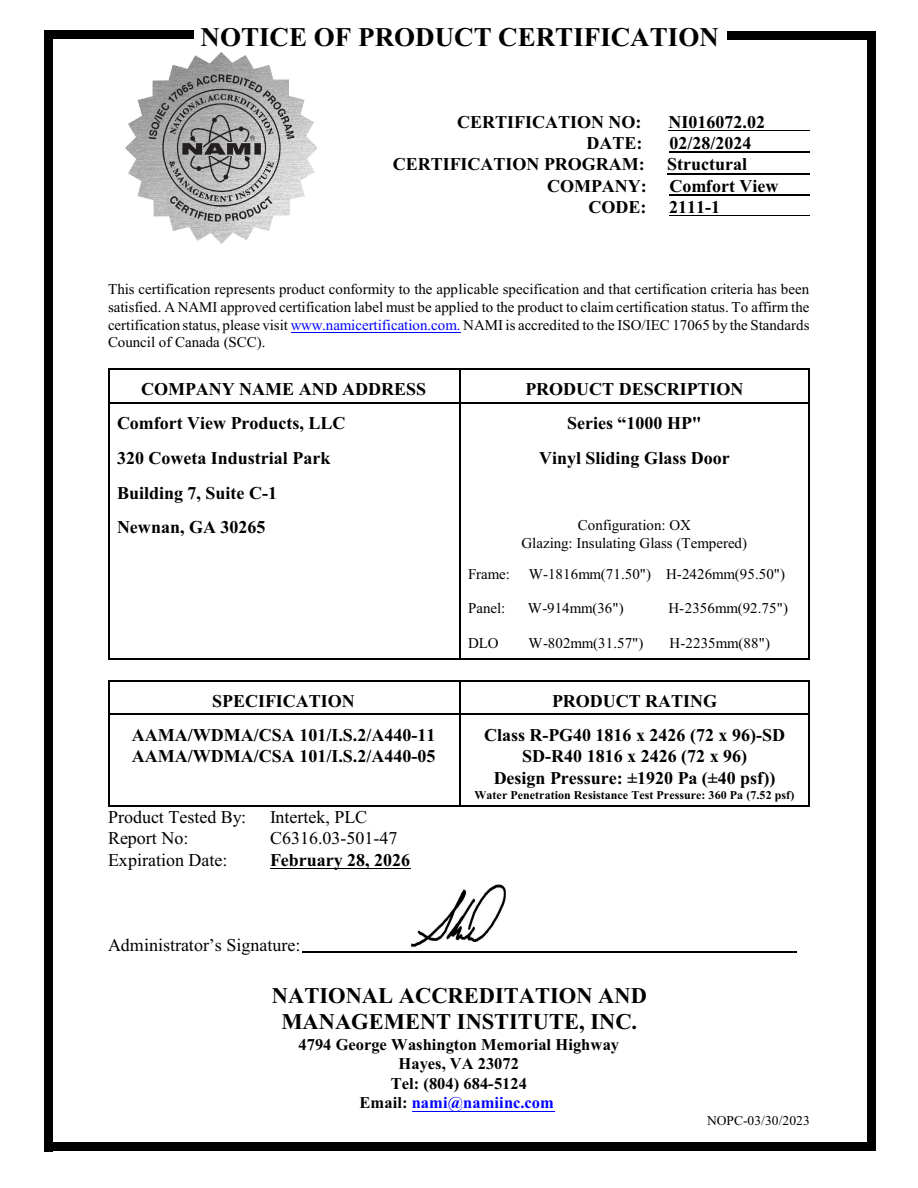
<style>
.page{position:relative;width:918px;height:1188px;background:#fff}
.page>*{position:absolute;margin:0;border:0;box-sizing:border-box;transform-origin:0 0}
.t1{font:700 27px "Times New Roman";color:#000}
.t2{font:700 22.5px/26.2px "Times New Roman";color:#000;text-align:center}
.t3{font:700 18px/21.3px "Times New Roman";color:#000}
.t4{font:18px "Times New Roman";color:#000}
.t5{font:700 16.5px/19.5px "Times New Roman";color:#000;text-align:center}
.t6{font:15px/17.7px "Times New Roman";color:#000;text-align:justify}
.t7{font:13.5px "Times New Roman";letter-spacing:.005em;color:#000}
.t8{font:700 12px "Times New Roman";letter-spacing:.005em;color:#000}
.s1{color:#00f}
</style>
<div class="page">
<hr style="left:108px;top:369px;width:351px;height:1px;background:#000">
<hr style="left:108px;top:370px;width:1px;height:33px;background:#000">
<hr style="left:108px;top:402px;width:351px;height:1px;background:#000">
<hr style="left:809px;top:369px;width:1px;height:34px;background:#000">
<hr style="left:459px;top:369px;width:351px;height:1px;background:#000">
<hr style="left:459px;top:370px;width:1px;height:33px;background:#000">
<hr style="left:459px;top:402px;width:349px;height:1px;background:#000">
<hr style="left:108px;top:403px;width:1px;height:35px;background:#000">
<hr style="left:809px;top:403px;width:1px;height:35px;background:#000">
<hr style="left:459px;top:403px;width:1px;height:35px;background:#000">
<hr style="left:108px;top:438px;width:1px;height:34px;background:#000">
<hr style="left:809px;top:438px;width:1px;height:34px;background:#000">
<hr style="left:459px;top:438px;width:1px;height:34px;background:#000">
<hr style="left:108px;top:472px;width:1px;height:35px;background:#000">
<hr style="left:809px;top:472px;width:1px;height:35px;background:#000">
<hr style="left:459px;top:472px;width:1px;height:35px;background:#000">
<hr style="left:108px;top:507px;width:1px;height:48px;background:#000">
<hr style="left:809px;top:507px;width:1px;height:48px;background:#000">
<hr style="left:459px;top:507px;width:1px;height:48px;background:#000">
<hr style="left:108px;top:556px;width:1px;height:34px;background:#000">
<hr style="left:809px;top:556px;width:1px;height:34px;background:#000">
<hr style="left:459px;top:556px;width:1px;height:34px;background:#000">
<hr style="left:108px;top:590px;width:1px;height:35px;background:#000">
<hr style="left:809px;top:590px;width:1px;height:35px;background:#000">
<hr style="left:459px;top:590px;width:1px;height:35px;background:#000">
<hr style="left:108px;top:658px;width:351px;height:1px;background:#000">
<hr style="left:108px;top:625px;width:1px;height:33px;background:#000">
<hr style="left:809px;top:625px;width:1px;height:34px;background:#000">
<hr style="left:459px;top:658px;width:351px;height:1px;background:#000">
<hr style="left:459px;top:625px;width:1px;height:33px;background:#000">
<hr style="left:108px;top:681px;width:351px;height:1px;background:#000">
<hr style="left:108px;top:682px;width:1px;height:33px;background:#000">
<hr style="left:108px;top:714px;width:351px;height:1px;background:#000">
<hr style="left:809px;top:681px;width:1px;height:34px;background:#000">
<hr style="left:459px;top:681px;width:351px;height:1px;background:#000">
<hr style="left:459px;top:682px;width:1px;height:33px;background:#000">
<hr style="left:459px;top:714px;width:349px;height:1px;background:#000">
<hr style="left:108px;top:805px;width:351px;height:1px;background:#000">
<hr style="left:108px;top:715px;width:1px;height:90px;background:#000">
<hr style="left:809px;top:715px;width:1px;height:91px;background:#000">
<hr style="left:459px;top:805px;width:351px;height:1px;background:#000">
<hr style="left:459px;top:715px;width:1px;height:90px;background:#000">
<img style="left:125px;top:52px;width:193px;height:192px">
<hr style="left:669px;top:130px;width:141px;height:1px;background:#000">
<hr style="left:669px;top:152px;width:141px;height:1px;background:#000">
<hr style="left:667px;top:173px;width:143px;height:1px;background:#000">
<hr style="left:669px;top:194px;width:141px;height:1px;background:#000">
<hr style="left:669px;top:215px;width:141px;height:1px;background:#000">
<hr style="left:291px;top:332px;width:170px;height:1px;background:#00f">
<hr style="left:270px;top:868px;width:140px;height:1px;background:#000">
<hr style="left:412px;top:1111px;width:142px;height:1px;background:#00f">
<div style="left:867px;top:32px;width:8px;height:1119px;background:#000"></div>
<div style="left:728px;top:32px;width:147px;height:8px;background:#000"></div>
<div style="left:44px;top:31px;width:9px;height:1120px;background:#000"></div>
<div style="left:44px;top:30px;width:150px;height:9px;background:#000"></div>
<hr style="left:302px;top:951px;width:494px;height:2px;background:#000">
<div style="left:44px;top:1142px;width:831px;height:9px;background:#000"></div>
<img style="left:411px;top:884px;width:95px;height:63px">
<h1 class="t1" style="left:201px;top:28px;width:520px">NOTICE OF PRODUCT CERTIFICATION</h1>
<p class="t3" style="left:457px;top:113px;width:186px">CERTIFICATION NO:</p>
<p class="t3" style="left:669px;top:113px;width:98px">NI016072.02</p>
<p class="t3" style="left:586px;top:134px;width:57px">DATE:</p>
<p class="t3" style="left:669px;top:134px;width:84px">02/28/2024</p>
<p class="t3" style="left:393px;top:155px;width:254px">CERTIFICATION PROGRAM:</p>
<p class="t3" style="left:667px;top:155px;width:81px">Structural</p>
<p class="t3" style="left:547px;top:177px;width:101px">COMPANY:</p>
<p class="t3" style="left:669px;top:177px;width:111px">Comfort View</p>
<p class="t3" style="left:589px;top:198px;width:59px">CODE:</p>
<p class="t3" style="left:669px;top:198px;width:52px">2111-1</p>
<p class="t6" style="left:108px;top:282px;width:703px">This certification represents product conformity to the applicable specification and that certification criteria has been satisfied. A NAMI approved certification label must be applied to the product to claim certification status. To affirm the certification status, please visit <span class="s1">www.namicertification.com.</span> NAMI is accredited to the ISO/IEC 17065 by the Standards Council of Canada (SCC).</p>
<p class="t3" style="left:141px;top:380px;width:287px">COMPANY NAME AND ADDRESS</p>
<p class="t3" style="left:525px;top:380px;width:220px">PRODUCT DESCRIPTION</p>
<p class="t3" style="left:117px;top:415px;width:230px">Comfort View Products, LLC</p>
<p class="t3" style="left:567px;top:415px;width:136px">Series “1000 HP"</p>
<p class="t3" style="left:117px;top:449px;width:215px">320 Coweta Industrial Park</p>
<p class="t3" style="left:539px;top:449px;width:192px">Vinyl Sliding Glass Door</p>
<p class="t3" style="left:117px;top:477px;width:162px;line-height:34.5px">Building 7, Suite C-1<br>Newnan, GA 30265</p>
<p class="t6" style="left:521px;top:517px;width:227px;text-align:center">Configuration: OX<br>Glazing: Insulating Glass (Tempered)</p>
<p class="t6" style="left:468px;top:566px;width:319px">Frame: W-1816mm(71.50") H-2426mm(95.50")</p>
<p class="t6" style="left:468px;top:601px;width:39px">Panel:</p>
<p class="t6" style="left:528px;top:601px;width:97px">W-914mm(36")</p>
<p class="t6" style="left:669px;top:601px;width:121px">H-2356mm(92.75")</p>
<p class="t6" style="left:468px;top:635px;width:32px">DLO</p>
<p class="t6" style="left:528px;top:635px;width:116px">W-802mm(31.57")</p>
<p class="t6" style="left:670px;top:635px;width:102px">H-2235mm(88")</p>
<p class="t3" style="left:212px;top:692px;width:144px">SPECIFICATION</p>
<p class="t3" style="left:552px;top:692px;width:167px">PRODUCT RATING</p>
<p class="t3" style="left:132px;top:726px;width:305px">AAMA/WDMA/CSA 101/I.S.2/A440-11<br>AAMA/WDMA/CSA 101/I.S.2/A440-05</p>
<p class="t3" style="left:484px;top:726px;width:303px;text-align:center">Class R-PG40 1816 x 2426 (72 x 96)-SD<br>SD-R40 1816 x 2426 (72 x 96)<br>Design Pressure: ±1920 Pa (±40 psf))</p>
<p class="t8" style="left:475px;top:791px;width:321px">Water Penetration Resistance Test Pressure: 360 Pa (7.52 psf)</p>
<p class="t4" style="left:108px;top:811px;width:140px">Product Tested By:</p>
<p class="t4" style="left:270px;top:811px;width:99px">Intertek, PLC</p>
<p class="t4" style="left:108px;top:832px;width:82px">Report No:</p>
<p class="t4" style="left:270px;top:832px;width:129px">C6316.03-501-47</p>
<p class="t4" style="left:108px;top:854px;width:121px">Expiration Date:</p>
<p class="t3" style="left:270px;top:851px;width:142px">February 28, 2026</p>
<p class="t4" style="left:108px;top:938px;width:194px">Administrator’s Signature:</p>
<h2 class="t2" style="left:272px;top:985px;width:376px">NATIONAL ACCREDITATION AND<br>MANAGEMENT INSTITUTE, INC.</h2>
<p class="t5" style="left:299px;top:1036px;width:322px">4794 George Washington Memorial Highway<br>Hayes, VA 23072<br>Tel: (804) 684-5124<br>Email: <span class="s1">nami@namiinc.com</span></p>
<p class="t7" style="left:707px;top:1115px;width:104px">NOPC-03/30/2023</p>
</div>
